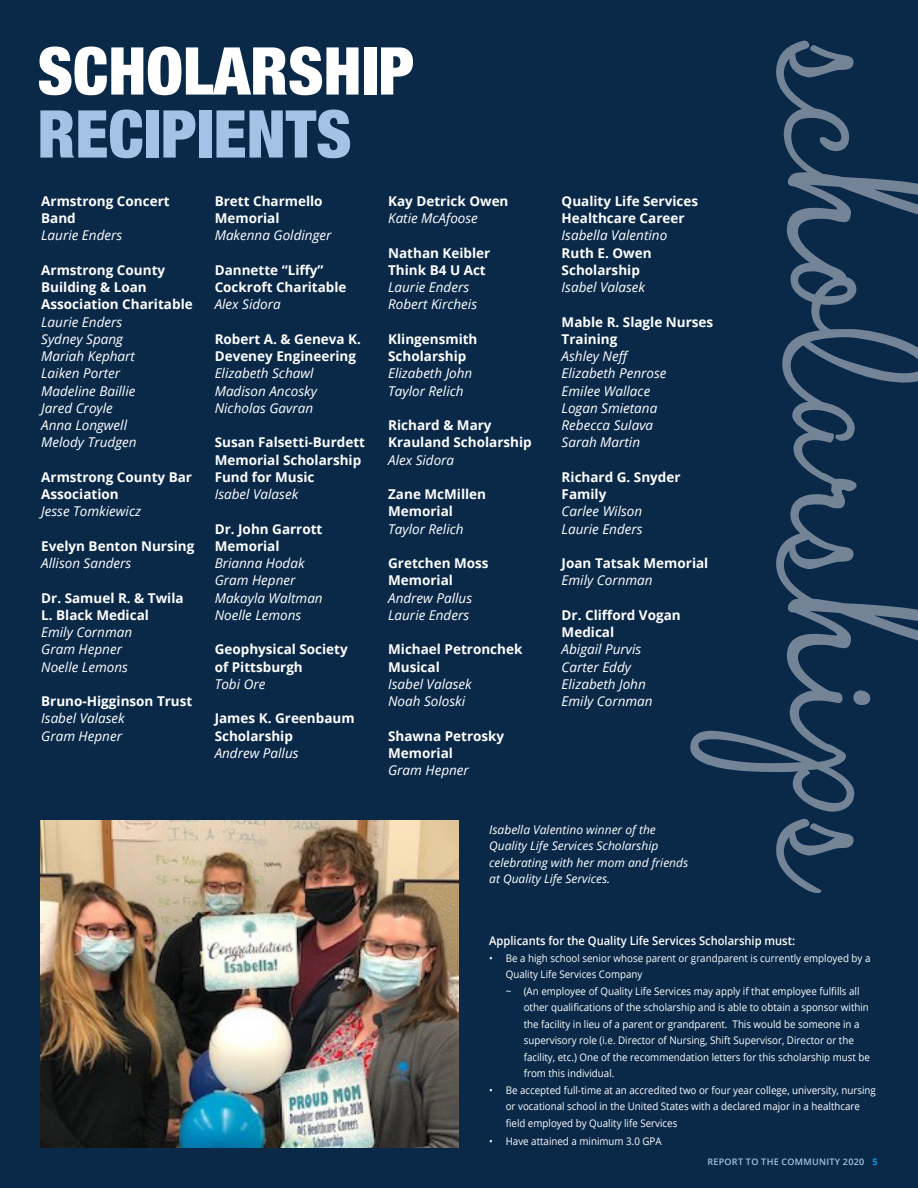
<style>
.page{position:relative;width:918px;height:1188px;background:#0a2949}
.page>*{position:absolute;margin:0;border:0;box-sizing:border-box;transform-origin:0 0}
.t1{font:900 condensed 66px "Helvetica Neue";color:#fff}
.t2{font:900 condensed 66px "Helvetica Neue";color:#a3c2e5}
.t3{font:700 13.5px/17.2px "Open Sans";color:#fff}
.t4{font:italic 13.5px "Open Sans";color:#fff}
.t5{font:italic 12px/16.5px "Open Sans";color:#fff}
.t6{font:600 12px "Open Sans";color:#fff;scale:.93 1}
.t7{font:10.5px "Open Sans";color:#fff;scale:.93 1}
.t8{font:600 9px "Open Sans";letter-spacing:.03em;color:#a3c2e5}
.s1{font-weight:700;color:#05a4e0}
</style>
<div class="page">
<svg style="left:776px;top:819px;width:78px;height:74px"></svg>
<svg style="left:690px;top:40px;width:228px;height:772px"></svg>
<img style="left:40px;top:820px;width:419px;height:328px">
<p class="t1" style="left:38px;top:17px;width:378px">SCHOLARSHIP</p>
<p class="t2" style="left:38px;top:80px;width:316px">RECIPIENTS</p>
<p class="t3" style="left:41px;top:192px;width:130px">Armstrong Concert<br>Band</p>
<p class="t4" style="left:41px;top:226px;width:83px">Laurie Enders</p>
<p class="t3" style="left:41px;top:261px;width:153px">Armstrong County<br>Building &amp; Loan<br>Association Charitable</p>
<p class="t4" style="left:41px;top:312px;width:83px">Laurie Enders</p>
<p class="t4" style="left:41px;top:330px;width:83px">Sydney Spang</p>
<p class="t4" style="left:41px;top:347px;width:95px">Mariah Kephart</p>
<p class="t4" style="left:41px;top:364px;width:80px">Laiken Porter</p>
<p class="t4" style="left:41px;top:381px;width:96px">Madeline Baillie</p>
<p class="t4" style="left:41px;top:399px;width:73px">Jared Croyle</p>
<p class="t4" style="left:41px;top:416px;width:87px">Anna Longwell</p>
<p class="t4" style="left:41px;top:433px;width:97px">Melody Trudgen</p>
<p class="t3" style="left:41px;top:468px;width:152px">Armstrong County Bar<br>Association</p>
<p class="t4" style="left:41px;top:502px;width:101px">Jesse Tomkiewicz</p>
<p class="t3" style="left:41px;top:537px;width:155px">Evelyn Benton Nursing</p>
<p class="t4" style="left:41px;top:554px;width:92px">Allison Sanders</p>
<p class="t3" style="left:41px;top:589px;width:144px">Dr. Samuel R. &amp; Twila<br>L. Black Medical</p>
<p class="t4" style="left:41px;top:623px;width:93px">Emily Cornman</p>
<p class="t4" style="left:41px;top:640px;width:82px">Gram Hepner</p>
<p class="t4" style="left:41px;top:657px;width:88px">Noelle Lemons</p>
<p class="t3" style="left:41px;top:692px;width:153px">Bruno-Higginson Trust</p>
<p class="t4" style="left:41px;top:709px;width:85px">Isabel Valasek</p>
<p class="t4" style="left:41px;top:726px;width:82px">Gram Hepner</p>
<p class="t3" style="left:215px;top:192px;width:109px">Brett Charmello<br>Memorial</p>
<p class="t4" style="left:215px;top:226px;width:118px">Makenna Goldinger</p>
<p class="t3" style="left:215px;top:261px;width:133px">Dannette “Liffy”<br>Cockroft Charitable</p>
<p class="t4" style="left:215px;top:295px;width:68px">Alex Sidora</p>
<p class="t3" style="left:215px;top:330px;width:148px">Robert A. &amp; Geneva K.<br>Deveney Engineering</p>
<p class="t4" style="left:215px;top:364px;width:100px">Elizabeth Schawl</p>
<p class="t4" style="left:215px;top:381px;width:104px">Madison Ancosky</p>
<p class="t4" style="left:215px;top:399px;width:100px">Nicholas Gavran</p>
<p class="t3" style="left:215px;top:433px;width:152px">Susan Falsetti-Burdett<br>Memorial Scholarship<br>Fund for Music</p>
<p class="t4" style="left:215px;top:485px;width:85px">Isabel Valasek</p>
<p class="t3" style="left:215px;top:520px;width:109px">Dr. John Garrott<br>Memorial</p>
<p class="t4" style="left:215px;top:554px;width:91px">Brianna Hodak</p>
<p class="t4" style="left:215px;top:571px;width:82px">Gram Hepner</p>
<p class="t4" style="left:215px;top:588px;width:110px">Makayla Waltman</p>
<p class="t4" style="left:215px;top:606px;width:88px">Noelle Lemons</p>
<p class="t3" style="left:215px;top:640px;width:135px">Geophysical Society</p>
<p class="t3" style="left:215px;top:658px;width:90px">of Pittsburgh</p>
<p class="t4" style="left:215px;top:675px;width:52px">Tobi Ore</p>
<p class="t3" style="left:215px;top:709px;width:141px">James K. Greenbaum<br>Scholarship</p>
<p class="t4" style="left:215px;top:744px;width:85px">Andrew Pallus</p>
<p class="t3" style="left:388px;top:192px;width:122px">Kay Detrick Owen</p>
<p class="t4" style="left:388px;top:209px;width:91px">Katie McAfoose</p>
<p class="t3" style="left:388px;top:244px;width:104px">Nathan Keibler</p>
<p class="t3" style="left:388px;top:261px;width:99px">Think B4 U Act</p>
<p class="t4" style="left:388px;top:278px;width:83px">Laurie Enders</p>
<p class="t4" style="left:388px;top:295px;width:90px">Robert Kircheis</p>
<p class="t3" style="left:388px;top:330px;width:91px">Klingensmith<br>Scholarship</p>
<p class="t4" style="left:388px;top:364px;width:86px">Elizabeth John</p>
<p class="t4" style="left:388px;top:381px;width:77px">Taylor Relich</p>
<p class="t3" style="left:388px;top:416px;width:145px">Richard &amp; Mary<br>Krauland Scholarship</p>
<p class="t4" style="left:388px;top:450px;width:68px">Alex Sidora</p>
<p class="t3" style="left:388px;top:485px;width:99px">Zane McMillen<br>Memorial</p>
<p class="t4" style="left:388px;top:519px;width:77px">Taylor Relich</p>
<p class="t3" style="left:388px;top:554px;width:102px">Gretchen Moss<br>Memorial</p>
<p class="t4" style="left:388px;top:588px;width:85px">Andrew Pallus</p>
<p class="t4" style="left:388px;top:606px;width:83px">Laurie Enders</p>
<p class="t3" style="left:388px;top:640px;width:136px">Michael Petronchek<br>Musical</p>
<p class="t4" style="left:388px;top:675px;width:85px">Isabel Valasek</p>
<p class="t4" style="left:388px;top:692px;width:79px">Noah Soloski</p>
<p class="t3" style="left:388px;top:727px;width:118px">Shawna Petrosky<br>Memorial</p>
<p class="t4" style="left:388px;top:761px;width:82px">Gram Hepner</p>
<p class="t3" style="left:562px;top:192px;width:138px">Quality Life Services<br>Healthcare Career</p>
<p class="t4" style="left:562px;top:226px;width:107px">Isabella Valentino</p>
<p class="t3" style="left:562px;top:244px;width:92px">Ruth E. Owen<br>Scholarship</p>
<p class="t4" style="left:562px;top:278px;width:85px">Isabel Valasek</p>
<p class="t3" style="left:562px;top:313px;width:153px">Mable R. Slagle Nurses<br>Training</p>
<p class="t4" style="left:562px;top:347px;width:70px">Ashley Neff</p>
<p class="t4" style="left:562px;top:364px;width:106px">Elizabeth Penrose</p>
<p class="t4" style="left:562px;top:381px;width:90px">Emilee Wallace</p>
<p class="t4" style="left:562px;top:399px;width:97px">Logan Smietana</p>
<p class="t4" style="left:562px;top:416px;width:93px">Rebecca Sulava</p>
<p class="t4" style="left:562px;top:433px;width:80px">Sarah Martin</p>
<p class="t3" style="left:562px;top:468px;width:120px">Richard G. Snyder<br>Family</p>
<p class="t4" style="left:562px;top:502px;width:82px">Carlee Wilson</p>
<p class="t4" style="left:562px;top:519px;width:83px">Laurie Enders</p>
<p class="t3" style="left:562px;top:554px;width:148px">Joan Tatsak Memorial</p>
<p class="t4" style="left:562px;top:571px;width:93px">Emily Cornman</p>
<p class="t3" style="left:562px;top:606px;width:121px">Dr. Clifford Vogan<br>Medical</p>
<p class="t4" style="left:562px;top:640px;width:81px">Abigail Purvis</p>
<p class="t4" style="left:562px;top:657px;width:71px">Carter Eddy</p>
<p class="t4" style="left:562px;top:675px;width:86px">Elizabeth John</p>
<p class="t4" style="left:562px;top:692px;width:93px">Emily Cornman</p>
<p class="t5" style="left:489px;top:821px;width:201px">Isabella Valentino winner of the<br>Quality Life Services Scholarship celebrating with her mom and friends at Quality Life Services.</p>
<p class="t6" style="left:489px;top:933px;width:330px">Applicants for the Quality Life Services Scholarship must:</p>
<p class="t7" style="left:489px;top:951px;width:411px">• Be a high school senior whose parent or grandparent is currently employed by a</p>
<p class="t7" style="left:506px;top:967px;width:149px">Quality Life Services Company</p>
<p class="t7" style="left:506px;top:984px;width:382px">~ (An employee of Quality Life Services may apply if that employee fulfills all</p>
<p class="t7" style="left:524px;top:1000px;width:373px">other qualifications of the scholarship and is able to obtain a sponsor within</p>
<p class="t7" style="left:524px;top:1017px;width:363px">the facility in lieu of a parent or grandparent. This would be someone in a</p>
<p class="t7" style="left:524px;top:1033px;width:356px">supervisory role (i.e. Director of Nursing, Shift Supervisor, Director or the</p>
<p class="t7" style="left:524px;top:1050px;width:374px">facility, etc.) One of the recommendation letters for this scholarship must be</p>
<p class="t7" style="left:524px;top:1066px;width:99px">from this individual.</p>
<p class="t7" style="left:489px;top:1083px;width:417px">• Be accepted full-time at an accredited two or four year college, university, nursing</p>
<p class="t7" style="left:506px;top:1099px;width:382px">or vocational school in the United States with a declared major in a healthcare</p>
<p class="t7" style="left:506px;top:1116px;width:186px">field employed by Quality life Services</p>
<p class="t7" style="left:489px;top:1134px;width:187px">• Have attained a minimum 3.0 GPA</p>
<p class="t8" style="left:708px;top:1155px;width:171px">REPORT TO THE COMMUNITY 2020 <span class="s1">5</span></p>
</div>
